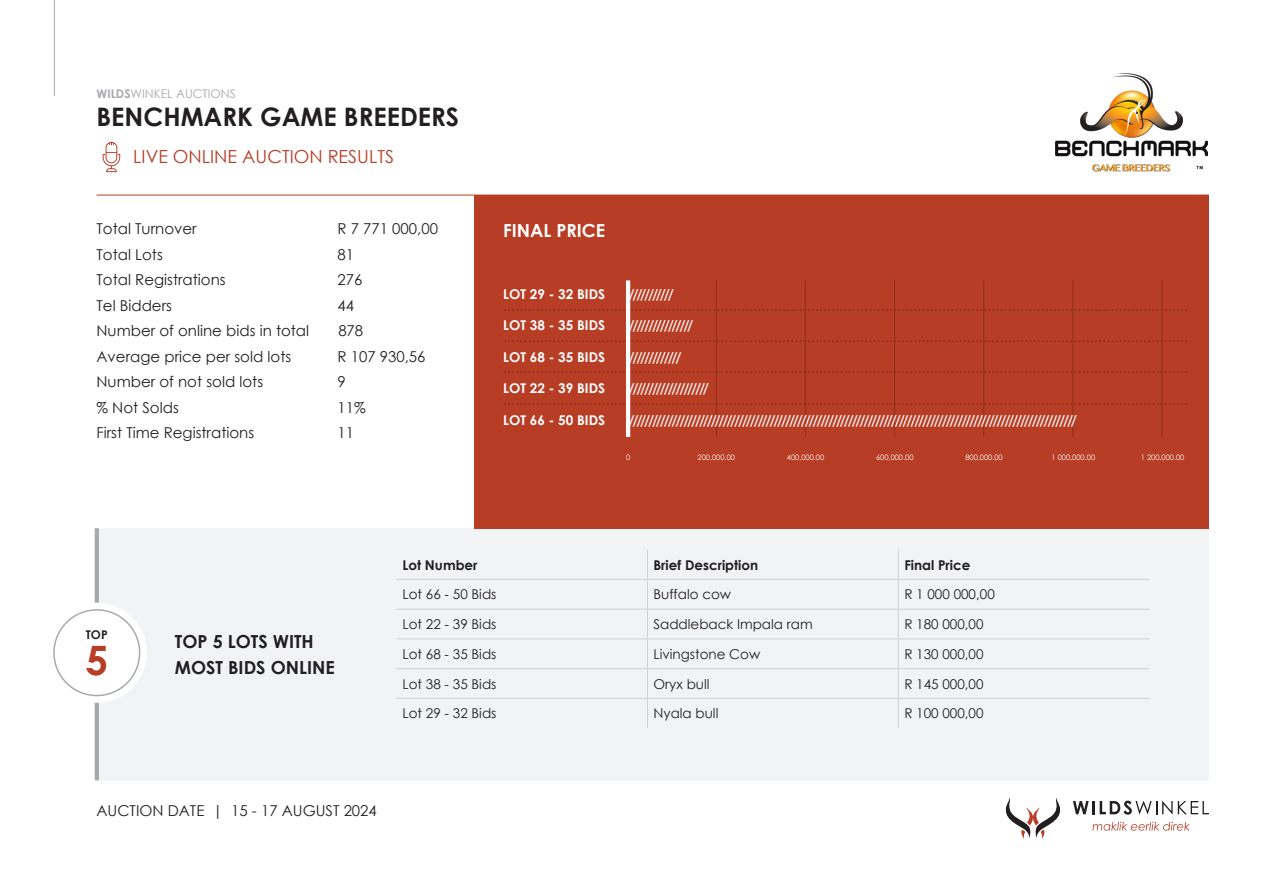
<style>
.page{position:relative;width:1263px;height:893px;background:#fff}
.page>*{position:absolute;margin:0;border:0;box-sizing:border-box;transform-origin:0 0}
.t1{font:700 40.5px "Century Gothic";color:#b73d25}
.t2{font:700 25.5px "Century Gothic";color:#231f20}
.t3{font:18px "Minion Pro";color:#932e18}
.t4{font:700 18px "Century Gothic";color:#231f20}
.t5{font:18px "Century Gothic";color:#b73d25}
.t6{font:700 18px "Century Gothic";color:#fff}
.t7{font:15px "Century Gothic";color:#231f20}
.t8{font:700 13.5px "Century Gothic";color:#fff}
.t9{font:13.5px "Century Gothic";color:#231f20}
.t10{font:700 13.5px "Century Gothic";color:#231f20}
.t11{font:12px "Century Gothic";color:#a8a9ad}
.t12{font:700 12px "Century Gothic";color:#231f20}
.t13{font:7.5px "Century Gothic";color:#fff}
.s1{font-weight:700}
</style>
<div class="page">
<svg style="left:1005px;top:798px;width:55px;height:41px"></svg>
<svg style="left:1073px;top:801px;width:99px;height:14px"></svg>
<svg style="left:1178px;top:801px;width:31px;height:13px"></svg>
<svg style="left:1092px;top:822px;width:98px;height:9px"></svg>
<hr style="left:54px;top:0;width:1px;height:96px;background:#a8a9ad">
<hr style="left:97px;top:195px;width:1112px;height:1px;background:#b73d25">
<div style="left:97px;top:528px;width:1112px;height:252px;background:#f2f3f4"></div>
<div style="left:474px;top:195px;width:735px;height:333px;background:#b73d25"></div>
<hr style="left:716px;top:280px;width:1px;height:157px;background:#932e18">
<hr style="left:805px;top:280px;width:1px;height:157px;background:#932e18">
<hr style="left:894px;top:280px;width:1px;height:157px;background:#932e18">
<hr style="left:983px;top:280px;width:1px;height:157px;background:#932e18">
<hr style="left:1072px;top:280px;width:1px;height:157px;background:#932e18">
<hr style="left:1161px;top:280px;width:1px;height:157px;background:#932e18">
<hr style="left:626px;top:280px;width:4px;height:157px;background:#fff">
<hr style="left:95px;top:528px;width:4px;height:252px;background:#a8a9ad">
<div style="left:47px;top:603px;width:100px;height:100px;background:#fff;border-radius:50%"></div>
<div style="left:53px;top:609px;width:87px;height:87px;border:2px solid #a8a9ad;border-radius:50%"></div>
<hr style="left:396px;top:579px;width:251px;height:1px;background:#d1d2d4">
<hr style="left:647px;top:579px;width:251px;height:1px;background:#d1d2d4">
<hr style="left:898px;top:579px;width:251px;height:1px;background:#d1d2d4">
<hr style="left:396px;top:609px;width:251px;height:1px;background:#d1d2d4">
<hr style="left:647px;top:609px;width:251px;height:1px;background:#d1d2d4">
<hr style="left:898px;top:609px;width:251px;height:1px;background:#d1d2d4">
<hr style="left:396px;top:638px;width:251px;height:1px;background:#d1d2d4">
<hr style="left:647px;top:638px;width:251px;height:1px;background:#d1d2d4">
<hr style="left:898px;top:638px;width:251px;height:1px;background:#d1d2d4">
<hr style="left:396px;top:668px;width:251px;height:1px;background:#d1d2d4">
<hr style="left:647px;top:668px;width:251px;height:1px;background:#d1d2d4">
<hr style="left:898px;top:668px;width:251px;height:1px;background:#d1d2d4">
<hr style="left:396px;top:698px;width:251px;height:1px;background:#d1d2d4">
<hr style="left:647px;top:698px;width:251px;height:1px;background:#d1d2d4">
<svg style="left:647px;top:550px;width:1px;height:178px"></svg>
<hr style="left:898px;top:698px;width:251px;height:1px;background:#d1d2d4">
<svg style="left:898px;top:550px;width:1px;height:178px"></svg>
<svg style="left:103px;top:142px;width:17px;height:30px"></svg>
<img style="left:1055px;top:74px;width:152px;height:98px">
<p class="t11" style="left:97px;top:86px;width:141px"><span class="s1">WILDS</span>WINKEL AUCTIONS</p>
<p class="t2" style="left:97px;top:98px;width:364px">BENCHMARK GAME BREEDERS</p>
<p class="t5" style="left:133px;top:144px;width:262px">LIVE ONLINE AUCTION RESULTS</p>
<p class="t7" style="left:97px;top:218px;width:102px">Total Turnover</p>
<p class="t7" style="left:337px;top:218px;width:102px">R 7 771 000,00</p>
<p class="t7" style="left:97px;top:244px;width:68px">Total Lots</p>
<p class="t7" style="left:337px;top:244px;width:18px">81</p>
<p class="t7" style="left:97px;top:269px;width:131px">Total Registrations</p>
<p class="t7" style="left:337px;top:269px;width:26px">276</p>
<p class="t7" style="left:97px;top:295px;width:77px">Tel Bidders</p>
<p class="t7" style="left:337px;top:295px;width:18px">44</p>
<p class="t7" style="left:97px;top:320px;width:214px">Number of online bids in total</p>
<p class="t7" style="left:338px;top:320px;width:26px">878</p>
<p class="t7" style="left:97px;top:346px;width:196px">Average price per sold lots</p>
<p class="t7" style="left:337px;top:346px;width:90px">R 107 930,56</p>
<p class="t7" style="left:97px;top:371px;width:168px">Number of not sold lots</p>
<p class="t7" style="left:337px;top:371px;width:10px">9</p>
<p class="t7" style="left:97px;top:397px;width:84px">% Not Solds</p>
<p class="t7" style="left:337px;top:397px;width:30px">11%</p>
<p class="t7" style="left:97px;top:422px;width:159px">First Time Registrations</p>
<p class="t7" style="left:337px;top:422px;width:18px">11</p>
<p class="t6" style="left:503px;top:216px;width:104px">FINAL PRICE</p>
<p class="t8" style="left:628px;top:284px;width:47px">///////////</p>
<p class="t8" style="left:628px;top:315px;width:66px">////////////////</p>
<p class="t8" style="left:628px;top:347px;width:55px">/////////////</p>
<p class="t8" style="left:628px;top:378px;width:82px">////////////////////</p>
<p class="t8" style="left:628px;top:410px;width:450px">//////////////////////////////////////////////////////////////////////////////////////////////////////////////////</p>
<p class="t8" style="left:503px;top:284px;width:104px">LOT 29 - 32 BIDS</p>
<p class="t8" style="left:503px;top:315px;width:104px">LOT 38 - 35 BIDS</p>
<p class="t8" style="left:503px;top:347px;width:104px">LOT 68 - 35 BIDS</p>
<p class="t8" style="left:503px;top:378px;width:104px">LOT 22 - 39 BIDS</p>
<p class="t8" style="left:503px;top:410px;width:104px">LOT 66 - 50 BIDS</p>
<p class="t3" style="left:503px;top:293px;width:687px">.......................................................................................................................................................................</p>
<p class="t3" style="left:503px;top:324px;width:687px">.......................................................................................................................................................................</p>
<p class="t3" style="left:503px;top:356px;width:687px">.......................................................................................................................................................................</p>
<p class="t3" style="left:503px;top:388px;width:687px">.......................................................................................................................................................................</p>
<p class="t13" style="left:626px;top:452px;width:6px">0</p>
<p class="t13" style="left:698px;top:452px;width:39px">200,000.00</p>
<p class="t13" style="left:787px;top:452px;width:39px">400,000.00</p>
<p class="t13" style="left:876px;top:452px;width:39px">600,000.00</p>
<p class="t13" style="left:965px;top:452px;width:39px">800,000.00</p>
<p class="t13" style="left:1051px;top:452px;width:45px">1 000,000.00</p>
<p class="t13" style="left:1141px;top:452px;width:45px">1 200,000.00</p>
<p class="t12" style="left:86px;top:626px;width:23px">TOP</p>
<p class="t1" style="left:85px;top:630px;width:24px">5</p>
<p class="t4" style="left:175px;top:628px;width:140px">TOP 5 LOTS WITH</p>
<p class="t4" style="left:175px;top:653px;width:161px">MOST BIDS ONLINE</p>
<p class="t10" style="left:402px;top:554px;width:77px">Lot Number</p>
<p class="t10" style="left:653px;top:554px;width:106px">Brief Description</p>
<p class="t10" style="left:904px;top:554px;width:68px">Final Price</p>
<p class="t9" style="left:402px;top:585px;width:95px">Lot 66 - 50 Bids</p>
<p class="t9" style="left:653px;top:585px;width:79px">Buffalo cow</p>
<p class="t9" style="left:904px;top:585px;width:92px">R 1 000 000,00</p>
<p class="t9" style="left:402px;top:615px;width:95px">Lot 22 - 39 Bids</p>
<p class="t9" style="left:653px;top:615px;width:161px">Saddleback Impala ram</p>
<p class="t9" style="left:904px;top:615px;width:81px">R 180 000,00</p>
<p class="t9" style="left:402px;top:644px;width:95px">Lot 68 - 35 Bids</p>
<p class="t9" style="left:653px;top:644px;width:108px">Livingstone Cow</p>
<p class="t9" style="left:904px;top:644px;width:81px">R 130 000,00</p>
<p class="t9" style="left:402px;top:674px;width:95px">Lot 38 - 35 Bids</p>
<p class="t9" style="left:653px;top:674px;width:58px">Oryx bull</p>
<p class="t9" style="left:904px;top:674px;width:81px">R 145 000,00</p>
<p class="t9" style="left:402px;top:704px;width:95px">Lot 29 - 32 Bids</p>
<p class="t9" style="left:653px;top:704px;width:66px">Nyala bull</p>
<p class="t9" style="left:904px;top:704px;width:81px">R 100 000,00</p>
<p class="t7" style="left:97px;top:800px;width:282px">AUCTION DATE | 15 - 17 AUGUST 2024</p>
</div>
